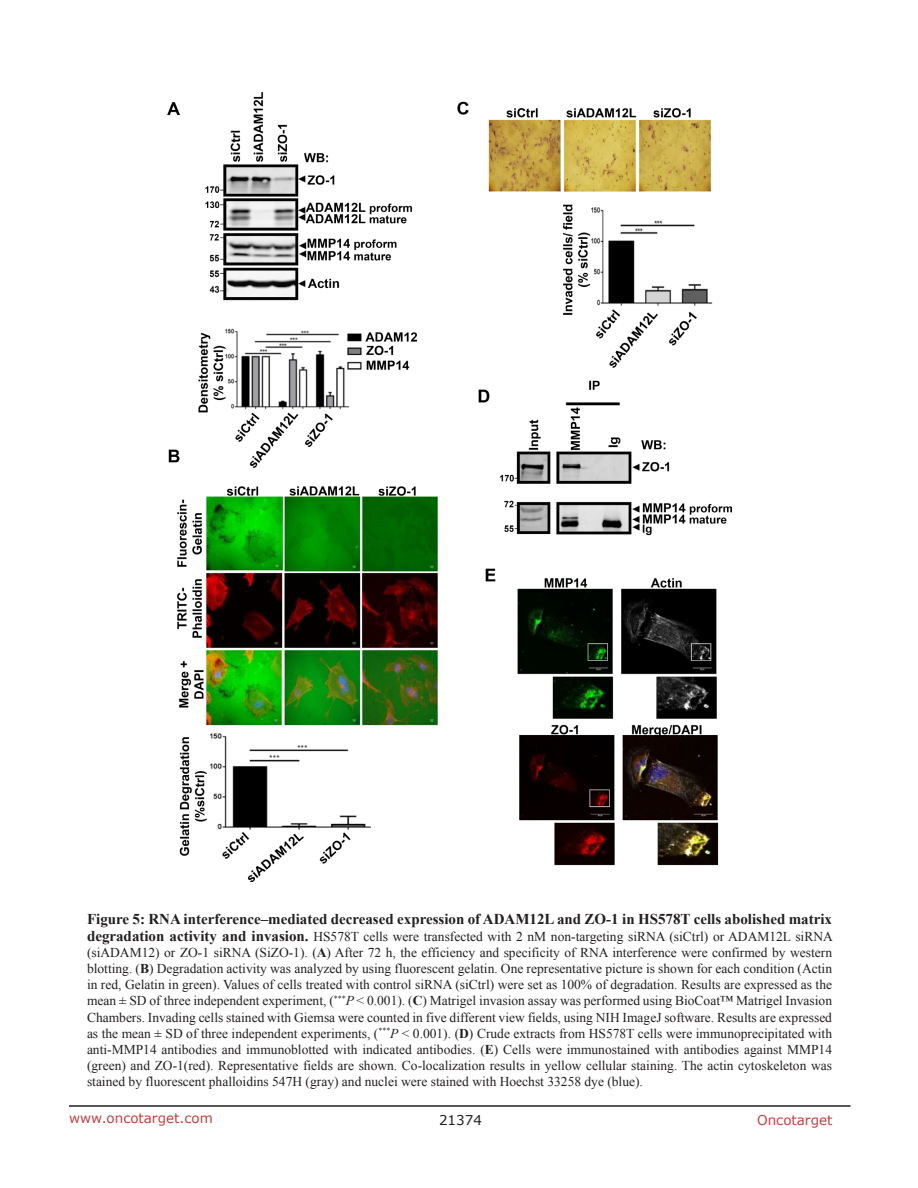
<style>
.page{position:relative;width:918px;height:1188px;background:#fff}
.page>*{position:absolute;margin:0;border:0;box-sizing:border-box;transform-origin:0 0}
.Figuretrx{font:700 15px "Times New Roman";color:#231f20}
.Figuretrx-2{font:13.5px/16.2px "Times New Roman";color:#231f20;text-align:justify}
.t1{font:13.5px "Verdana";color:#c24141}
.t2{font:13.5px "Verdana";color:#231f20}
.s1{font-weight:700;font-size:15px}
.s2{font-weight:700}
.s3{font-style:italic}
</style>
<div class="page">
<hr style="left:69px;top:1105px;width:781px;height:2px;background:#231f20">
<img style="left:167px;top:93px;width:565px;height:789px">
<p class="Figuretrx" style="left:87px;top:909px;width:747px">Figure 5: RNA interference–mediated decreased expression of ADAM12L and ZO-1 in HS578T cells abolished matrix</p>
<p class="Figuretrx-2" style="left:87px;top:928px;width:747px"><span class="s1">degradation activity and invasion.</span> HS578T cells were transfected with 2 nM non-targeting siRNA (siCtrl) or ADAM12L siRNA (siADAM12) or ZO-1 siRNA (SiZO-1). (<span class="s2">A</span>) After 72 h, the efficiency and specificity of RNA interference were confirmed by western blotting. (<span class="s2">B</span>) Degradation activity was analyzed by using fluorescent gelatin. One representative picture is shown for each condition (Actin in red, Gelatin in green). Values of cells treated with control siRNA (siCtrl) were set as 100% of degradation. Results are expressed as the mean ± SD of three independent experiment, (<sup>***</sup><span class="s3">P</span> &lt; 0.001). (<span class="s2">C</span>) Matrigel invasion assay was performed using BioCoat™ Matrigel Invasion Chambers. Invading cells stained with Giemsa were counted in five different view fields, using NIH ImageJ software. Results are expressed as the mean ± SD of three independent experiments, (<sup>***</sup><span class="s3">P</span> &lt; 0.001). (<span class="s2">D</span>) Crude extracts from HS578T cells were immunoprecipitated with anti-MMP14 antibodies and immunoblotted with indicated antibodies. (<span class="s2">E</span>) Cells were immunostained with antibodies against MMP14 (green) and ZO-1(red). Representative fields are shown. Co-localization results in yellow cellular staining. The actin cytoskeleton was stained by fluorescent phalloidins 547H (gray) and nuclei were stained with Hoechst 33258 dye (blue).</p>
<p class="t1" style="left:69px;top:1109px;width:145px">www.oncotarget.com</p>
<p class="t2" style="left:439px;top:1111px;width:44px">21374</p>
<p class="t1" style="left:757px;top:1111px;width:77px">Oncotarget</p>
</div>
